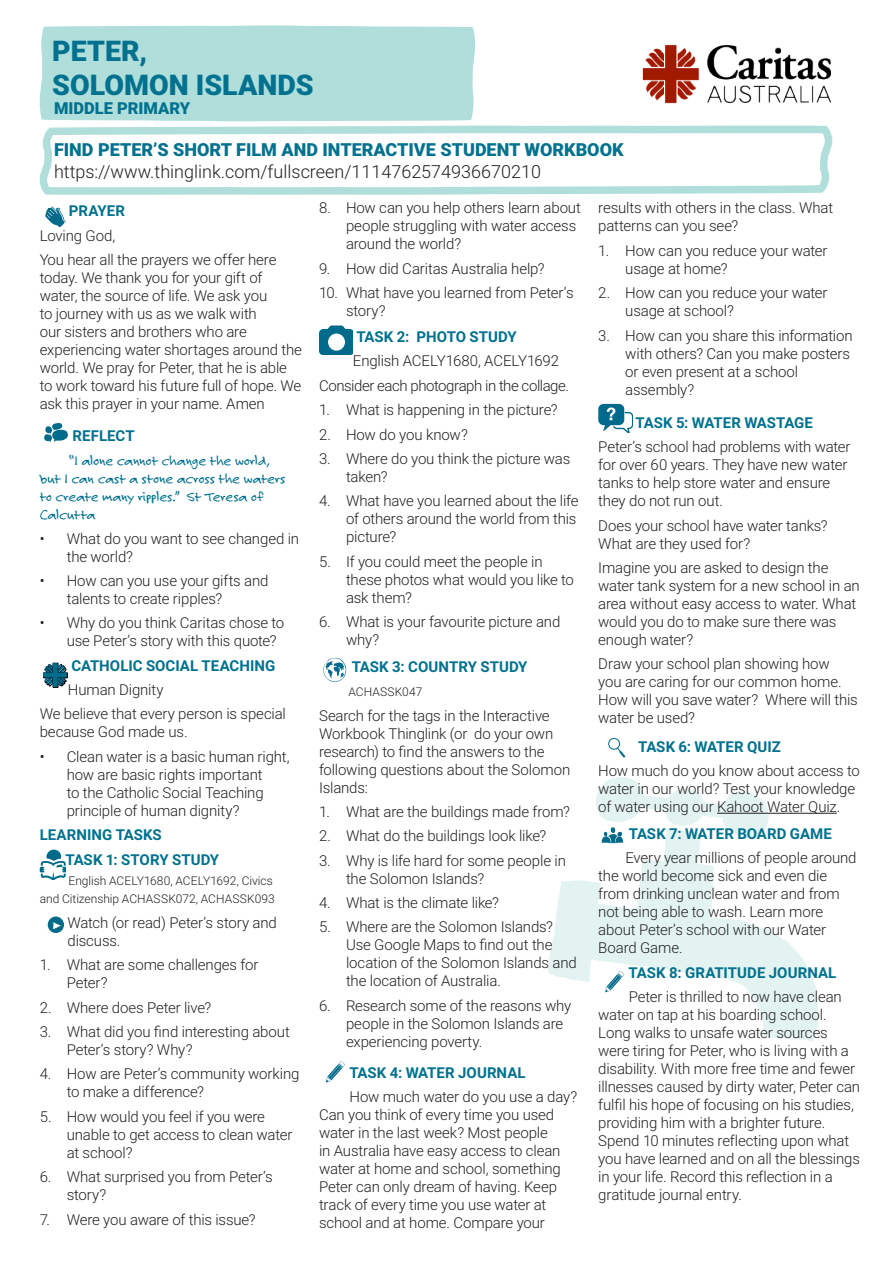
<style>
.page{position:relative;width:893px;height:1263px;background:#fff}
.page>*{position:absolute;margin:0;border:0;box-sizing:border-box;transform-origin:0 0}
.t1{font:900 28.5px/34.2px "Roboto";color:#00718e}
.t2{font:300 18px "Roboto";color:#231f20}
.t3{font:900 18px "Roboto";color:#00718e}
.t4{font:900 16.5px "Roboto";color:#00718e}
.body_copy{font:300 15px/18px "Roboto";letter-spacing:-.01em;color:#231f20}
.body_copy-2{font:700 15px "Roboto";color:#00718e}
.body_copy-3{font:15px/18px "Felt Tip Roman";letter-spacing:-.01em;color:#00718e}
.body_copy-4{font:300 15px "Roboto";letter-spacing:-.03em;color:#231f20}
.body_copy-5{font:300 12px/18px "Roboto";color:#231f20;text-align:right}
</style>
<div class="page">
<img style="left:548px;top:756px;width:289px;height:285px">
<svg style="left:44px;top:423px;width:24px;height:19px"></svg>
<svg style="left:43px;top:662px;width:25px;height:26px"></svg>
<svg style="left:40px;top:849px;width:26px;height:30px"></svg>
<img style="left:47px;top:919px;width:17px;height:14px">
<svg style="left:48px;top:916px;width:16px;height:17px"></svg>
<svg style="left:52px;top:921px;width:11px;height:10px"></svg>
<svg style="left:324px;top:658px;width:22px;height:24px"></svg>
<svg style="left:326px;top:1061px;width:19px;height:22px"></svg>
<hr style="left:717px;top:813px;width:120px;height:1px;background:#231f20">
<svg style="left:598px;top:404px;width:34px;height:28px"></svg>
<svg style="left:607px;top:738px;width:18px;height:20px"></svg>
<svg style="left:602px;top:827px;width:21px;height:16px"></svg>
<svg style="left:605px;top:969px;width:20px;height:27px"></svg>
<svg style="left:39px;top:25px;width:794px;height:330px"></svg>
<p class="t1" style="left:52px;top:32px;width:263px">PETER,<br>SOLOMON ISLANDS</p>
<p class="t4" style="left:54px;top:97px;width:138px">MIDDLE PRIMARY</p>
<p class="t3" style="left:54px;top:137px;width:571px">FIND PETER’S SHORT FILM AND INTERACTIVE STUDENT WORKBOOK</p>
<p class="t2" style="left:54px;top:159px;width:488px">https://www.thinglink.com/fullscreen/1114762574936670210</p>
<p class="body_copy-2" style="left:69px;top:200px;width:58px">PRAYER</p>
<p class="body_copy" style="left:40px;top:226px;width:77px">Loving God,</p>
<p class="body_copy" style="left:40px;top:250px;width:264px">You hear all the prayers we offer here today. We thank you for your gift of water, the source of life. We ask you<br>to journey with us as we walk with<br>our sisters and brothers who are experiencing water shortages around the world. We pray for Peter, that he is able to work toward his future full of hope. We ask this prayer in your name. Amen</p>
<p class="body_copy-2" style="left:73px;top:425px;width:64px">REFLECT</p>
<p class="body_copy-3" style="left:40px;top:451px;width:247px;text-indent:29px">“I alone cannot change the world, but I can cast a stone across the waters to create many ripples.” St Teresa of<br>Calcutta</p>
<p class="body_copy" style="left:67px;top:529px;width:234px;text-indent:-27px">• What do you want to see changed in the world?</p>
<p class="body_copy" style="left:67px;top:571px;width:203px;text-indent:-27px">• How can you use your gifts and talents to create ripples?</p>
<p class="body_copy" style="left:67px;top:613px;width:219px;text-indent:-27px">• Why do you think Caritas chose to use Peter’s story with this quote?</p>
<p class="body_copy-2" style="left:71px;top:655px;width:205px">CATHOLIC SOCIAL TEACHING</p>
<p class="body_copy" style="left:68px;top:680px;width:97px">Human Dignity</p>
<p class="body_copy" style="left:40px;top:704px;width:248px">We believe that every person is special because God made us.</p>
<p class="body_copy" style="left:67px;top:747px;width:224px;text-indent:-27px">• Clean water is a basic human right, how are basic rights important<br>to the Catholic Social Teaching principle of human dignity?</p>
<p class="body_copy-2" style="left:40px;top:824px;width:124px">LEARNING TASKS</p>
<p class="body_copy-2" style="left:66px;top:849px;width:155px">TASK 1: STORY STUDY</p>
<p class="body_copy-5" style="left:40px;top:872px;width:237px">English ACELY1680, ACELY1692, Civics<br>and Citizenship ACHASSK072, ACHASSK093</p>
<p class="body_copy" style="left:67px;top:913px;width:211px">Watch (or read) Peter’s story and discuss.</p>
<p class="body_copy" style="left:67px;top:955px;width:193px;text-indent:-27px">1. What are some challenges for<br>Peter?</p>
<p class="body_copy" style="left:40px;top:998px;width:173px">2. Where does Peter live?</p>
<p class="body_copy" style="left:67px;top:1022px;width:225px;text-indent:-27px">3. What did you find interesting about<br>Peter’s story? Why?</p>
<p class="body_copy" style="left:67px;top:1064px;width:234px;text-indent:-27px">4. How are Peter’s community working to make a difference?</p>
<p class="body_copy" style="left:67px;top:1107px;width:227px;text-indent:-27px">5. How would you feel if you were unable to get access to clean water at school?</p>
<p class="body_copy" style="left:67px;top:1167px;width:208px;text-indent:-27px">6. What surprised you from Peter’s story?</p>
<p class="body_copy" style="left:40px;top:1209px;width:217px">7. Were you aware of this issue?</p>
<p class="body_copy" style="left:346px;top:198px;width:236px;text-indent:-27px">8. How can you help others learn about people struggling with water access around the world?</p>
<p class="body_copy" style="left:319px;top:259px;width:227px">9. How did Caritas Australia help?</p>
<p class="body_copy" style="left:346px;top:283px;width:229px;text-indent:-27px">10. What have you learned from Peter’s story?</p>
<p class="body_copy-2" style="left:356px;top:326px;width:162px">TASK 2: PHOTO STUDY</p>
<p class="body_copy" style="left:353px;top:351px;width:208px">English ACELY1680, ACELY1692</p>
<p class="body_copy-4" style="left:319px;top:375px;width:252px">Consider each photograph in the collage.</p>
<p class="body_copy" style="left:319px;top:400px;width:240px">1. What is happening in the picture?</p>
<p class="body_copy" style="left:319px;top:425px;width:150px">2. How do you know?</p>
<p class="body_copy" style="left:346px;top:449px;width:226px;text-indent:-27px">3. Where do you think the picture was taken?</p>
<p class="body_copy" style="left:346px;top:491px;width:234px;text-indent:-27px">4. What have you learned about the life of others around the world from this picture?</p>
<p class="body_copy" style="left:346px;top:552px;width:229px;text-indent:-27px">5. If you could meet the people in these photos what would you like to ask them?</p>
<p class="body_copy" style="left:346px;top:612px;width:216px;text-indent:-27px">6. What is your favourite picture and why?</p>
<p class="body_copy-2" style="left:352px;top:656px;width:177px">TASK 3: COUNTRY STUDY</p>
<p class="body_copy-5" style="left:348px;top:682px;width:75px">ACHASSK047</p>
<p class="body_copy" style="left:319px;top:706px;width:253px">Search for the tags in the Interactive<br>Workbook Thinglink (or do your own research) to find the answers to the following questions about the Solomon<br>Islands:</p>
<p class="body_copy" style="left:319px;top:802px;width:252px">1. What are the buildings made from?</p>
<p class="body_copy" style="left:319px;top:826px;width:229px">2. What do the buildings look like?</p>
<p class="body_copy" style="left:346px;top:851px;width:221px;text-indent:-27px">3. Why is life hard for some people in the Solomon Islands?</p>
<p class="body_copy" style="left:319px;top:893px;width:181px">4. What is the climate like?</p>
<p class="body_copy" style="left:346px;top:917px;width:232px;text-indent:-27px">5. Where are the Solomon Islands?<br>Use Google Maps to find out the location of the Solomon Islands and the location of Australia.</p>
<p class="body_copy" style="left:346px;top:996px;width:227px;text-indent:-27px">6. Research some of the reasons why people in the Solomon Islands are experiencing poverty.</p>
<p class="body_copy-2" style="left:349px;top:1062px;width:178px">TASK 4: WATER JOURNAL</p>
<p class="body_copy" style="left:319px;top:1087px;width:260px;text-indent:30px">How much water do you use a day?<br>Can you think of every time you used water in the last week? Most people<br>in Australia have easy access to clean water at home and school, something Peter can only dream of having. Keep track of every time you use water at school and at home. Compare your</p>
<p class="body_copy" style="left:598px;top:198px;width:236px">results with others in the class. What patterns can you see?</p>
<p class="body_copy" style="left:625px;top:241px;width:204px;text-indent:-27px">1. How can you reduce your water usage at home?</p>
<p class="body_copy" style="left:625px;top:283px;width:204px;text-indent:-27px">2. How can you reduce your water usage at school?</p>
<p class="body_copy" style="left:625px;top:326px;width:229px;text-indent:-27px">3. How can you share this information with others? Can you make posters or even present at a school assembly?</p>
<p class="body_copy-2" style="left:636px;top:412px;width:179px">TASK 5: WATER WASTAGE</p>
<p class="body_copy" style="left:598px;top:437px;width:254px">Peter’s school had problems with water for over 60 years. They have new water tanks to help store water and ensure they do not run out.</p>
<p class="body_copy" style="left:598px;top:516px;width:231px">Does your school have water tanks?<br>What are they used for?</p>
<p class="body_copy" style="left:598px;top:558px;width:263px">Imagine you are asked to design the water tank system for a new school in an area without easy access to water. What would you do to make sure there was enough water?</p>
<p class="body_copy" style="left:598px;top:654px;width:261px">Draw your school plan showing how<br>you are caring for our common home.<br>How will you save water? Where will this water be used?</p>
<p class="body_copy-2" style="left:638px;top:736px;width:144px">TASK 6: WATER QUIZ</p>
<p class="body_copy" style="left:598px;top:761px;width:263px">How much do you know about access to water in our world? Test your knowledge of water using our Kahoot Water Quiz.</p>
<p class="body_copy-2" style="left:629px;top:823px;width:205px">TASK 7: WATER BOARD GAME</p>
<p class="body_copy" style="left:598px;top:848px;width:260px;text-indent:27px">Every year millions of people around the world become sick and even die from drinking unclean water and from not being able to wash. Learn more about Peter’s school with our Water<br>Board Game.</p>
<p class="body_copy-2" style="left:629px;top:962px;width:209px">TASK 8: GRATITUDE JOURNAL</p>
<p class="body_copy" style="left:598px;top:987px;width:263px;text-indent:30px">Peter is thrilled to now have clean water on tap at his boarding school.<br>Long walks to unsafe water sources were tiring for Peter, who is living with a disability. With more free time and fewer illnesses caused by dirty water, Peter can fulfil his hope of focusing on his studies, providing him with a brighter future.<br>Spend 10 minutes reflecting upon what you have learned and on all the blessings in your life. Record this reflection in a gratitude journal entry.</p>
</div>
